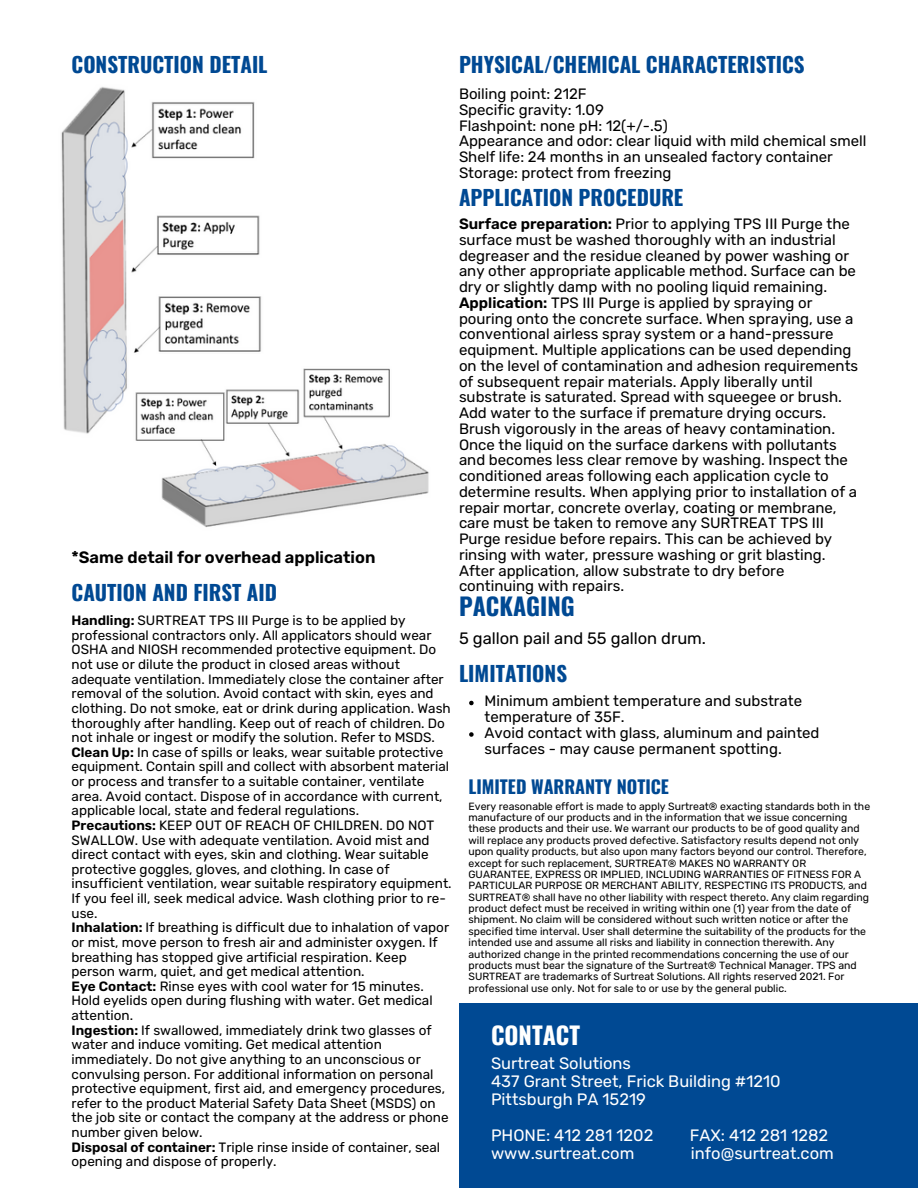
<style>
.page{position:relative;width:918px;height:1188px;background:#fff}
.page>*{position:absolute;margin:0;border:0;box-sizing:border-box;transform-origin:0 0}
.t1{font:700 24px "Oswald";color:#004993}
.t2{font:700 24px "Oswald";color:#fff}
.t3{font:700 21px "Oswald";color:#004993}
.t4{font:700 18px "Oswald";color:#004993}
.t5{font:16.5px "Rubik";color:#fff}
.t6{font:600 16.5px "Rubik";color:#000}
.t7{font:16.5px "Rubik";color:#000}
.t8{font:15px/15.8px "Rubik";color:#000}
.t9{font:13.5px/14.7px "Rubik";color:#000}
.t10{font:10.5px/11.4px "Rubik";color:#000}
.s1{font-weight:600}
</style>
<div class="page">
<div style="left:459px;top:1003px;width:459px;height:185px;background:#004993"></div>
<img style="left:61px;top:87px;width:200px;height:347px">
<img style="left:130px;top:360px;width:299px;height:167px">
<svg style="left:469px;top:701px;width:5px;height:4px"></svg>
<svg style="left:469px;top:732px;width:5px;height:5px"></svg>
<p class="t3" style="left:72px;top:48px;width:198px">CONSTRUCTION DETAIL</p>
<p class="t6" style="left:72px;top:548px;width:305px">*Same detail for overhead application</p>
<p class="t3" style="left:72px;top:576px;width:207px">CAUTION AND FIRST AID</p>
<p class="t9" style="left:72px;top:613px;width:381px"><span class="s1">Handling:</span> SURTREAT TPS III Purge is to be applied by professional contractors only. All applicators should wear OSHA and NIOSH recommended protective equipment. Do not use or dilute the product in closed areas without adequate ventilation. Immediately close the container after removal of the solution. Avoid contact with skin, eyes and clothing. Do not smoke, eat or drink during application. Wash thoroughly after handling. Keep out of reach of children. Do not inhale or ingest or modify the solution. Refer to MSDS.</p>
<p class="t9" style="left:72px;top:745px;width:379px"><span class="s1">Clean Up:</span> In case of spills or leaks, wear suitable protective equipment. Contain spill and collect with absorbent material or process and transfer to a suitable container, ventilate area. Avoid contact. Dispose of in accordance with current, applicable local, state and federal regulations.</p>
<p class="t9" style="left:72px;top:818px;width:382px"><span class="s1">Precautions:</span> KEEP OUT OF REACH OF CHILDREN. DO NOT SWALLOW. Use with adequate ventilation. Avoid mist and direct contact with eyes, skin and clothing. Wear suitable protective goggles, gloves, and clothing. In case of insufficient ventilation, wear suitable respiratory equipment.<br>If you feel ill, seek medical advice. Wash clothing prior to re&shy;use.</p>
<p class="t9" style="left:72px;top:920px;width:379px"><span class="s1">Inhalation:</span> If breathing is difficult due to inhalation of vapor or mist, move person to fresh air and administer oxygen. If breathing has stopped give artificial respiration. Keep person warm, quiet, and get medical attention.</p>
<p class="t9" style="left:72px;top:979px;width:363px"><span class="s1">Eye Contact:</span> Rinse eyes with cool water for 15 minutes.<br>Hold eyelids open during flushing with water. Get medical attention.</p>
<p class="t9" style="left:72px;top:1023px;width:379px"><span class="s1">Ingestion:</span> If swallowed, immediately drink two glasses of water and induce vomiting. Get medical attention immediately. Do not give anything to an unconscious or convulsing person. For additional information on personal protective equipment, first aid, and emergency procedures, refer to the product Material Safety Data Sheet (MSDS) on the job site or contact the company at the address or phone number given below.</p>
<p class="t9" style="left:72px;top:1140px;width:370px"><span class="s1">Disposal of container:</span> Triple rinse inside of container, seal opening and dispose of properly.</p>
<p class="t3" style="left:459px;top:48px;width:347px">PHYSICAL/CHEMICAL CHARACTERISTICS</p>
<p class="t8" style="left:459px;top:86px;width:129px">Boiling point: 212F</p>
<p class="t8" style="left:459px;top:102px;width:147px">Specific gravity: 1.09</p>
<p class="t8" style="left:459px;top:118px;width:210px">Flashpoint: none pH: 12(+/-.5)</p>
<p class="t8" style="left:459px;top:133px;width:409px">Appearance and odor: clear liquid with mild chemical smell</p>
<p class="t8" style="left:459px;top:149px;width:375px">Shelf life: 24 months in an unsealed factory container</p>
<p class="t8" style="left:459px;top:165px;width:214px">Storage: protect from freezing</p>
<p class="t3" style="left:459px;top:181px;width:226px">APPLICATION PROCEDURE</p>
<p class="t8" style="left:459px;top:216px;width:398px"><span class="s1">Surface preparation:</span> Prior to applying TPS III Purge the surface must be washed thoroughly with an industrial degreaser and the residue cleaned by power washing or any other appropriate applicable method. Surface can be dry or slightly damp with no pooling liquid remaining.</p>
<p class="t8" style="left:459px;top:295px;width:401px"><span class="s1">Application:</span> TPS III Purge is applied by spraying or pouring onto the concrete surface. When spraying, use a conventional airless spray system or a hand-pressure equipment. Multiple applications can be used depending on the level of contamination and adhesion requirements of subsequent repair materials. Apply liberally until substrate is saturated. Spread with squeegee or brush.<br>Add water to the surface if premature drying occurs.<br>Brush vigorously in the areas of heavy contamination.<br>Once the liquid on the surface darkens with pollutants and becomes less clear remove by washing. Inspect the conditioned areas following each application cycle to determine results. When applying prior to installation of a repair mortar, concrete overlay, coating or membrane, care must be taken to remove any SURTREAT TPS III Purge residue before repairs. This can be achieved by rinsing with water, pressure washing or grit blasting.<br>After application, allow substrate to dry before continuing with repairs.</p>
<p class="t1" style="left:459px;top:587px;width:117px">PACKAGING</p>
<p class="t7" style="left:459px;top:628px;width:249px">5 gallon pail and 55 gallon drum.</p>
<p class="t3" style="left:459px;top:657px;width:110px">LIMITATIONS</p>
<p class="t8" style="left:484px;top:693px;width:319px">Minimum ambient temperature and substrate temperature of 35F.</p>
<p class="t8" style="left:484px;top:725px;width:337px">Avoid contact with glass, aluminum and painted surfaces - may cause permanent spotting.</p>
<p class="t4" style="left:469px;top:773px;width:202px">LIMITED WARRANTY NOTICE</p>
<p class="t10" style="left:469px;top:800px;width:403px">Every reasonable effort is made to apply Surtreat® exacting standards both in the manufacture of our products and in the information that we issue concerning these products and their use. We warrant our products to be of good quality and will replace any products proved defective. Satisfactory results depend not only upon quality products, but also upon many factors beyond our control. Therefore, except for such replacement, SURTREAT® MAKES NO WARRANTY OR GUARANTEE, EXPRESS OR IMPLIED, INCLUDING WARRANTIES OF FITNESS FOR A PARTICULAR PURPOSE OR MERCHANT ABILITY, RESPECTING ITS PRODUCTS, and SURTREAT® shall have no other liability with respect thereto. Any claim regarding product defect must be received in writing within one (1) year from the date of shipment. No claim will be considered without such written notice or after the specified time interval. User shall determine the suitability of the products for the intended use and assume all risks and liability in connection therewith. Any authorized change in the printed recommendations concerning the use of our products must bear the signature of the Surtreat® Technical Manager. TPS and SURTREAT are trademarks of Surtreat Solutions. All rights reserved 2021. For professional use only. Not for sale to or use by the general public.</p>
<p class="t2" style="left:491px;top:1016px;width:91px">CONTACT</p>
<p class="t5" style="left:491px;top:1053px;width:141px">Surtreat Solutions</p>
<p class="t5" style="left:491px;top:1071px;width:291px">437 Grant Street, Frick Building #1210</p>
<p class="t5" style="left:491px;top:1089px;width:156px">Pittsburgh PA 15219</p>
<p class="t5" style="left:491px;top:1125px;width:164px">PHONE: 412 281 1202</p>
<p class="t5" style="left:690px;top:1125px;width:140px">FAX: 412 281 1282</p>
<p class="t5" style="left:491px;top:1143px;width:145px">www.surtreat.com</p>
<p class="t5" style="left:691px;top:1143px;width:144px">info@surtreat.com</p>
</div>
